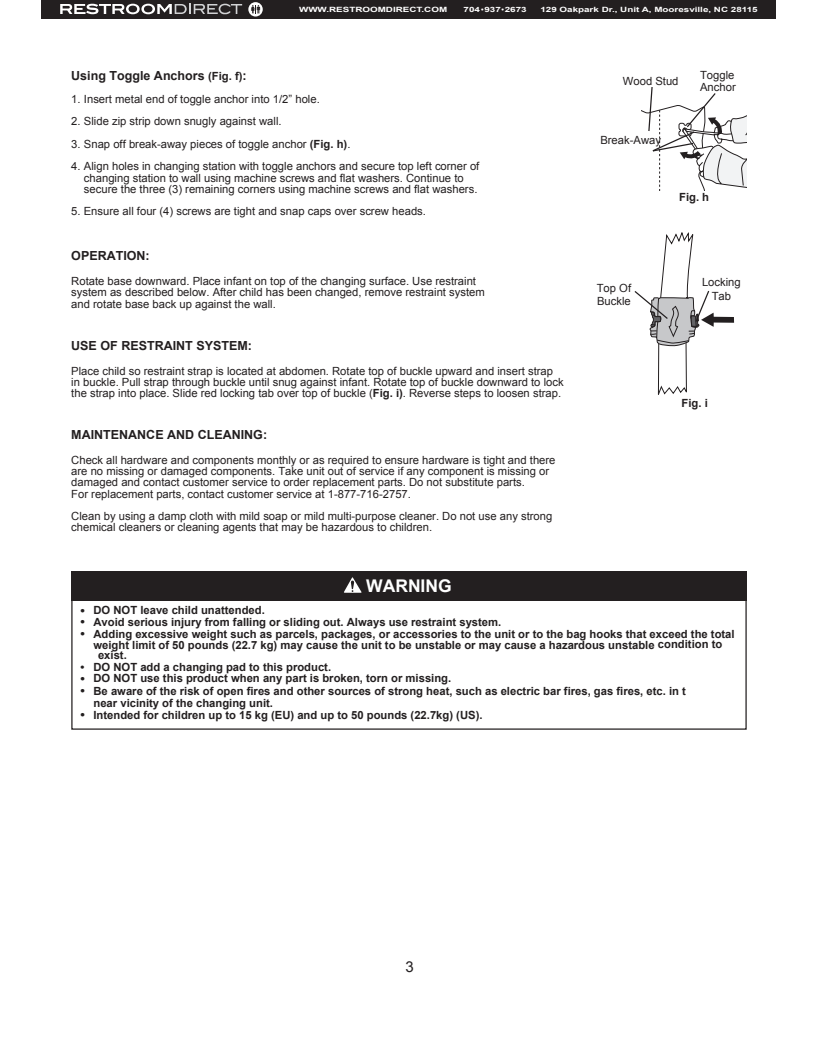
<style>
.page{position:relative;width:818px;height:1043px;background:#fff}
.page>*{position:absolute;margin:0;border:0;box-sizing:border-box;transform-origin:0 0}
.t1{font:700 17.5px "Arial";color:#fff}
.t2{font:15px "Arial";color:#231f20}
.t3{font:700 12.5px "Arial";color:#231f20}
.t4{font:11.25px/13.5px "Arial";color:#231f20;text-align:center}
.t5{font:700 11.25px/12px "Arial";color:#231f20}
.t6{font:700 7.25px "Arial";color:#fff;scale:1.36 1}
.s1{font-size:11.25px}
.s2{font-weight:700}
.s3{font-size:12.5px}
</style>
<div class="page">
<svg style="left:641px;top:87px;width:105px;height:103px"></svg>
<svg style="left:634px;top:232px;width:100px;height:162px"></svg>
<div style="left:71px;top:599px;width:675px;height:130px;border:1px solid #231f20"></div>
<div style="left:71px;top:571px;width:675px;height:29px;background:#231f20"></div>
<svg style="left:344px;top:577px;width:17px;height:15px"></svg>
<div style="left:42px;top:0;width:734px;height:19px;background:#231f20"></div>
<svg style="left:60px;top:4px;width:182px;height:10px"></svg>
<svg style="left:248px;top:2px;width:15px;height:15px"></svg>
<svg style="left:251px;top:5px;width:9px;height:9px"></svg>
<p class="t6" style="left:299px;top:5px;width:110px">WWW.RESTROOMDIRECT.COM</p>
<p class="t6" style="left:463px;top:5px;width:48px">704•937•2673</p>
<p class="t6" style="left:540px;top:5px;width:161px">129 Oakpark Dr., Unit A, Mooresville, NC 28115</p>
<p class="t3" style="left:71px;top:68px;width:177px">Using Toggle Anchors <span class="s1">(Fig. f)</span>:</p>
<p class="t4" style="left:71px;top:92px;width:250px">1. Insert metal end of toggle anchor into 1/2” hole.</p>
<p class="t4" style="left:71px;top:115px;width:212px">2. Slide zip strip down snugly against wall.</p>
<p class="t4" style="left:71px;top:137px;width:281px">3. Snap off break-away pieces of toggle anchor <span class="s2">(Fig. h)</span>.</p>
<p class="t4" style="left:71px;top:160px;width:409px">4. Align holes in changing station with toggle anchors and secure top left corner of</p>
<p class="t4" style="left:84px;top:171px;width:381px">changing station to wall using machine screws and flat washers. Continue to</p>
<p class="t4" style="left:84px;top:182px;width:395px">secure the three (3) remaining corners using machine screws and flat washers.</p>
<p class="t4" style="left:71px;top:205px;width:356px">5. Ensure all four (4) screws are tight and snap caps over screw heads.</p>
<p class="t3" style="left:71px;top:248px;width:80px">OPERATION:</p>
<p class="t4" style="left:71px;top:275px;width:406px">Rotate base downward. Place infant on top of the changing surface. Use restraint</p>
<p class="t4" style="left:71px;top:286px;width:415px">system as described below. After child has been changed, remove restraint system</p>
<p class="t4" style="left:71px;top:297px;width:206px">and rotate base back up against the wall.</p>
<p class="t3" style="left:71px;top:337px;width:182px">USE OF RESTRAINT SYSTEM:</p>
<p class="t4" style="left:71px;top:364px;width:483px">Place child so restraint strap is located at abdomen. Rotate top of buckle upward and insert strap</p>
<p class="t4" style="left:71px;top:375px;width:494px">in buckle. Pull strap through buckle until snug against infant. Rotate top of buckle downward to lock</p>
<p class="t4" style="left:71px;top:386px;width:491px">the strap into place. Slide red locking tab over top of buckle (<span class="s2">Fig. i)</span>. Reverse steps to loosen strap.</p>
<p class="t3" style="left:71px;top:426px;width:197px">MAINTENANCE AND CLEANING:</p>
<p class="t4" style="left:71px;top:453px;width:485px">Check all hardware and components monthly or as required to ensure hardware is tight and there</p>
<p class="t4" style="left:71px;top:464px;width:479px">are no missing or damaged components. Take unit out of service if any component is missing or</p>
<p class="t4" style="left:71px;top:476px;width:455px">damaged and contact customer service to order replacement parts. Do not substitute parts.</p>
<p class="t4" style="left:71px;top:487px;width:341px">For replacement parts, contact customer service at 1-877-716-2757.</p>
<p class="t4" style="left:71px;top:509px;width:482px">Clean by using a damp cloth with mild soap or mild multi-purpose cleaner. Do not use any strong</p>
<p class="t4" style="left:71px;top:521px;width:362px">chemical cleaners or cleaning agents that may be hazardous to children.</p>
<p class="t1" style="left:366px;top:574px;width:87px">WARNING</p>
<p class="t4" style="left:622px;top:74px;width:57px">Wood Stud</p>
<p class="t4" style="left:700px;top:69px;width:36px">Toggle</p>
<p class="t4" style="left:700px;top:80px;width:37px">Anchor</p>
<p class="t4" style="left:600px;top:133px;width:62px">Break-Away</p>
<p class="t5" style="left:679px;top:191px;width:32px">Fig. h</p>
<p class="t4" style="left:596px;top:281px;width:36px">Top Of</p>
<p class="t4" style="left:597px;top:295px;width:35px">Buckle</p>
<p class="t4" style="left:702px;top:276px;width:40px">Locking<br>Tab</p>
<p class="t5" style="left:681px;top:397px;width:28px">Fig. i</p>
<p class="t5" style="left:81px;top:604px;width:186px"><span class="s3">•</span> DO NOT leave child unattended.</p>
<p class="t5" style="left:81px;top:616px;width:422px"><span class="s3">•</span> Avoid serious injury from falling or sliding out. Always use restraint system.</p>
<p class="t5" style="left:81px;top:628px;width:655px"><span class="s3">•</span> Adding excessive weight such as parcels, packages, or accessories to the unit or to the bag hooks that exceed the total</p>
<p class="t5" style="left:93px;top:639px;width:630px">weight limit of 50 pounds (22.7 kg) may cause the unit to be unstable or may cause a hazardous unstable condition to</p>
<p class="t5" style="left:98px;top:649px;width:30px">exist.</p>
<p class="t5" style="left:81px;top:661px;width:252px">• DO NOT add a changing pad to this product.</p>
<p class="t5" style="left:81px;top:672px;width:372px"><span class="s3">•</span> DO NOT use this product when any part is broken, torn or missing.</p>
<p class="t5" style="left:93px;top:685px;width:594px;text-indent:-13px"><span class="s3">•</span> Be aware of the risk of open fires and other sources of strong heat, such as electric bar fires, gas fires, etc. in t near vicinity of the changing unit.</p>
<p class="t5" style="left:81px;top:709px;width:403px"><span class="s3">•</span> Intended for children up to 15 kg (EU) and up to 50 pounds (22.7kg) (US).</p>
<p class="t2" style="left:405px;top:957px;width:10px">3</p>
</div>
